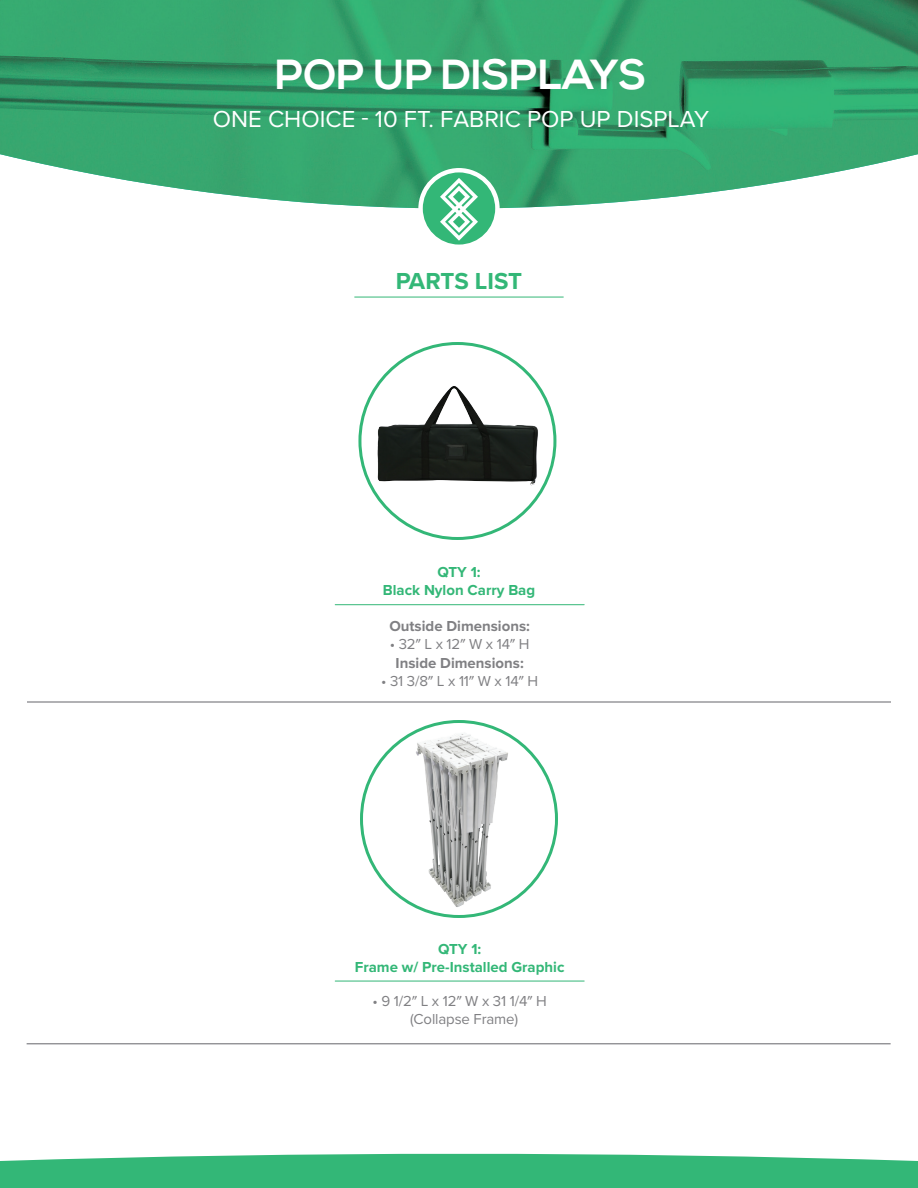
<style>
.page{position:relative;width:918px;height:1188px;background:#fff}
.page>*{position:absolute;margin:0;border:0;box-sizing:border-box;transform-origin:0 0}
.top_page_name_regula{font:700 42px "Nexa";color:#fff}
.top_page_name_regula-2{font:24px "Proxima Nova";color:#fff}
.t1{font:700 24px "Proxima Nova";letter-spacing:-.005em;color:#33b777}
.t2{font:15px/18px "Proxima Nova";letter-spacing:-.01em;color:#808083;text-align:center}
.t3{font:700 15px "Proxima Nova";color:#33b777}
.t4{font:700 15px "Proxima Nova";color:#808083}
</style>
<div class="page">
<svg style="left:0;top:1153px;width:918px;height:35px;background:#45bd83"></svg>
<img style="left:0;top:0;width:918px;height:209px">
<svg style="left:418px;top:168px;width:82px;height:77px"></svg>
<hr style="left:354px;top:297px;width:210px;height:1px;background:#33b777">
<hr style="left:27px;top:702px;width:864px;height:1px;background:#64656a">
<img style="left:375px;top:359px;width:165px;height:164px">
<img style="left:371px;top:731px;width:176px;height:176px;border-radius:88px">
<hr style="left:27px;top:1044px;width:864px;height:1px;background:#64656a">
<hr style="left:335px;top:604px;width:249px;height:1px;background:#33b777">
<hr style="left:335px;top:981px;width:249px;height:1px;background:#33b777">
<p class="top_page_name_regula" style="left:275px;top:50px;width:373px">POP UP DISPLAYS</p>
<p class="top_page_name_regula-2" style="left:213px;top:101px;width:498px">ONE CHOICE - 10 FT. FABRIC POP UP DISPLAY</p>
<p class="t1" style="left:396px;top:263px;width:128px">PARTS LIST</p>
<p class="t3" style="left:437px;top:561px;width:45px">QTY 1:</p>
<p class="t3" style="left:383px;top:579px;width:154px">Black Nylon Carry Bag</p>
<p class="t4" style="left:389px;top:615px;width:142px">Outside Dimensions:</p>
<p class="t2" style="left:390px;top:634px;width:141px">• 32″ L x 12″ W x 14″ H</p>
<p class="t4" style="left:396px;top:651px;width:130px">Inside Dimensions:</p>
<p class="t2" style="left:381px;top:671px;width:159px">• 31 3/8″ L x 11″ W x 14″ H</p>
<p class="t3" style="left:438px;top:938px;width:45px">QTY 1:</p>
<p class="t3" style="left:355px;top:956px;width:211px">Frame w/ Pre-Installed Graphic</p>
<p class="t2" style="left:373px;top:991px;width:176px">• 9 1/2″ L x 12″ W x 31 1/4″ H (Collapse Frame)</p>
</div>
